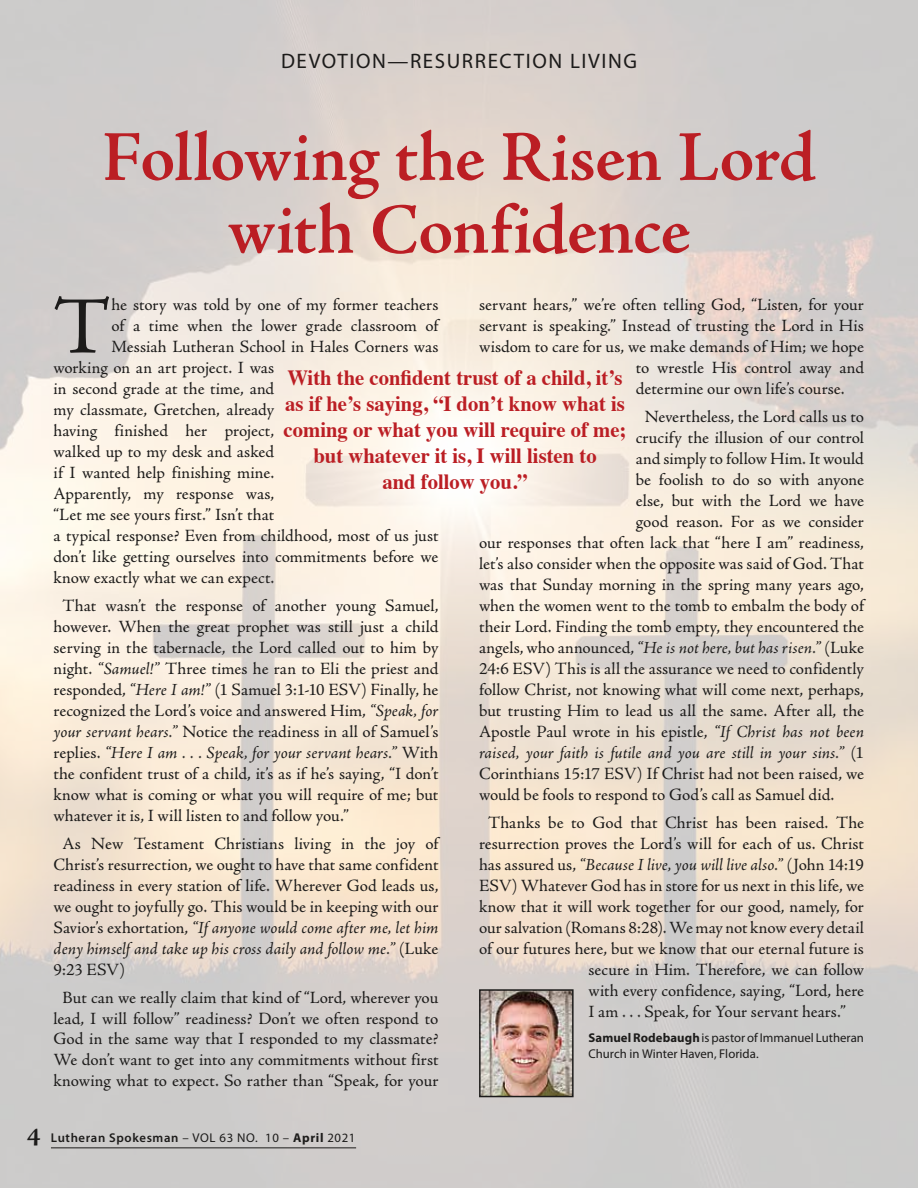
<style>
.page{position:relative;width:918px;height:1188px;background:#fff}
.page>*{position:absolute;margin:0;border:0;box-sizing:border-box;transform-origin:0 0}
.t1{font:81.45px "Adobe Jenson Pro";color:#1c1b1a}
.t2{font:600 72px/72.8px "Adobe Jenson Pro";letter-spacing:-.01em;color:#bb1e24;text-align:center}
.t3{font:700 21.6px/26px "Times";color:#bb1e24;text-align:center;scale:.95 1}
.t4{font:21px "Myriad Pro";letter-spacing:.075em;color:#1c1b1a}
.t5{font:17.25px/21px "Adobe Jenson Pro";color:#1c1b1a;text-align:justify}
.t6{font:italic 17.25px "Adobe Jenson Pro";color:#1c1b1a}
.t7{font:12.75px/15.8px "Myriad Pro";color:#1c1b1a}
.t8{font:600 12.75px "Myriad Pro";letter-spacing:.05em;color:#1c1b1a}
.s1{font-style:normal}
.s2{font-style:italic}
.s3{font-weight:700}
.s4{font-family:"Adobe Jenson Pro";font-weight:700;font-size:25.5px}
.s5{font-weight:400}
</style>
<div class="page">
<hr style="left:51px;top:1147px;width:305px;height:1px;background:#1c1b1a">
<img style="left:482px;top:992px;width:89px;height:102px">
<div style="left:479px;top:989px;width:95px;height:108px;border:2px solid #1c1b1a"></div>
<p class="t4" style="left:281px;top:50px;width:357px">DEVOTION—RESURRECTION LIVING</p>
<h2 class="t2" style="left:102px;top:122px;width:716px">Following the Risen Lord with Confidence</h2>
<h1 class="t1" style="left:54px;top:281px;width:59px">T</h1>
<p class="t5" style="left:111px;top:295px;width:328px">he story was told by one of my former teachers</p>
<p class="t5" style="left:479px;top:295px;width:386px">servant hears,” we’re often telling God, “Listen, for your</p>
<p class="t5" style="left:479px;top:316px;width:386px">servant is speaking.” Instead of trusting the Lord in His</p>
<p class="t5" style="left:479px;top:337px;width:386px">wisdom to care for us, we make demands of Him; we hope</p>
<p class="t5" style="left:636px;top:358px;width:230px">to wrestle His control away and</p>
<p class="t5" style="left:636px;top:379px;width:210px">determine our own life’s course.</p>
<p class="t5" style="left:645px;top:407px;width:221px">Nevertheless, the Lord calls us to</p>
<p class="t5" style="left:636px;top:428px;width:230px">crucify the illusion of our control</p>
<p class="t5" style="left:636px;top:449px;width:230px">and simply to follow Him. It would</p>
<p class="t5" style="left:636px;top:470px;width:230px">be foolish to do so with anyone</p>
<p class="t5" style="left:636px;top:491px;width:230px">else, but with the Lord we have</p>
<p class="t5" style="left:636px;top:512px;width:230px">good reason. For as we consider</p>
<p class="t5" style="left:479px;top:533px;width:386px">our responses that often lack that “here I am” readiness,</p>
<p class="t5" style="left:479px;top:554px;width:386px">let’s also consider when the opposite was said of God. That</p>
<p class="t5" style="left:479px;top:575px;width:386px">was that Sunday morning in the spring many years ago,</p>
<p class="t5" style="left:479px;top:596px;width:386px">when the women went to the tomb to embalm the body of</p>
<p class="t5" style="left:479px;top:617px;width:386px">their Lord. Finding the tomb empty, they encountered the</p>
<p class="t6" style="left:479px;top:638px;width:386px"><span class="s1">angels, who announced,</span> “He is not here, but has risen.” <span class="s1">(Luke</span></p>
<p class="t5" style="left:479px;top:659px;width:386px">24:6 ESV) This is all the assurance we need to confidently</p>
<p class="t5" style="left:479px;top:680px;width:386px">follow Christ, not knowing what will come next, perhaps,</p>
<p class="t5" style="left:479px;top:701px;width:386px">but trusting Him to lead us all the same. After all, the</p>
<p class="t5" style="left:479px;top:722px;width:386px">Apostle Paul wrote in his epistle, <span class="s2">“If Christ has not been</span></p>
<p class="t6" style="left:479px;top:743px;width:386px">raised, your faith is futile and you are still in your sins.” <span class="s1">(1</span></p>
<p class="t5" style="left:479px;top:764px;width:386px">Corinthians 15:17 ESV) If Christ had not been raised, we</p>
<p class="t5" style="left:479px;top:785px;width:357px">would be fools to respond to God’s call as Samuel did.</p>
<p class="t5" style="left:488px;top:812px;width:377px">Thanks be to God that Christ has been raised. The</p>
<p class="t5" style="left:479px;top:833px;width:386px">resurrection proves the Lord’s will for each of us. Christ</p>
<p class="t6" style="left:479px;top:855px;width:386px"><span class="s1">has assured us,</span> “Because I live, you will live also.” <span class="s1">(John 14:19</span></p>
<p class="t5" style="left:479px;top:875px;width:386px">ESV) Whatever God has in store for us next in this life, we</p>
<p class="t5" style="left:479px;top:896px;width:386px">know that it will work together for our good, namely, for</p>
<p class="t5" style="left:479px;top:917px;width:386px">our salvation (Romans 8:28). We may not know every detail</p>
<p class="t5" style="left:479px;top:938px;width:386px">of our futures here, but we know that our eternal future is</p>
<p class="t5" style="left:589px;top:959px;width:277px">secure in Him. Therefore, we can follow</p>
<p class="t5" style="left:589px;top:980px;width:277px">with every confidence, saying, “Lord, here</p>
<p class="t5" style="left:589px;top:1001px;width:259px">I am . . . Speak, for Your servant hears.”</p>
<p class="t7" style="left:589px;top:1031px;width:277px"><span class="s3">Samuel Rodebaugh</span> is pastor of Immanuel Lutheran<br>Church in Winter Haven, Florida.</p>
<p class="t5" style="left:111px;top:316px;width:329px">of a time when the lower grade classroom of</p>
<p class="t5" style="left:111px;top:337px;width:329px">Messiah Lutheran School in Hales Corners was</p>
<p class="t5" style="left:54px;top:358px;width:222px">working on an art project. I was</p>
<p class="t5" style="left:54px;top:379px;width:222px">in second grade at the time, and</p>
<p class="t5" style="left:54px;top:400px;width:222px">my classmate, Gretchen, already</p>
<p class="t5" style="left:54px;top:421px;width:222px">having finished her project,</p>
<p class="t5" style="left:54px;top:442px;width:222px">walked up to my desk and asked</p>
<p class="t5" style="left:54px;top:463px;width:222px">if I wanted help finishing mine.</p>
<p class="t5" style="left:54px;top:484px;width:222px">Apparently, my response was,</p>
<p class="t5" style="left:54px;top:505px;width:222px">“Let me see yours first.” Isn’t that</p>
<p class="t5" style="left:54px;top:526px;width:386px">a typical response? Even from childhood, most of us just</p>
<p class="t5" style="left:54px;top:547px;width:386px">don’t like getting ourselves into commitments before we</p>
<p class="t5" style="left:54px;top:568px;width:222px">know exactly what we can expect.</p>
<p class="t5" style="left:54px;top:596px;width:386px;text-indent:9px">That wasn’t the response of another young Samuel, however. When the great prophet was still just a child serving in the tabernacle, the Lord called out to him by night. <span class="s2">“Samuel!”</span> Three times he ran to Eli the priest and responded, <span class="s2">“Here I am!”</span> (1 Samuel 3:1-10 ESV) Finally, he recognized the Lord’s voice and answered Him, <span class="s2">“Speak, for your servant hears.”</span> Notice the readiness in all of Samuel’s replies. <span class="s2">“Here I am . . . Speak, for your servant hears.”</span> With the confident trust of a child, it’s as if he’s saying, “I don’t know what is coming or what you will require of me; but whatever it is, I will listen to and follow you.”</p>
<p class="t5" style="left:54px;top:833px;width:386px;text-indent:9px">As New Testament Christians living in the joy of Christ’s resurrection, we ought to have that same confident readiness in every station of life. Wherever God leads us, we ought to joyfully go. This would be in keeping with our Savior’s exhortation, <span class="s2">“If anyone would come after me, let him deny himself and take up his cross daily and follow me.”</span> (Luke 9:23 ESV)</p>
<p class="t5" style="left:54px;top:987px;width:386px;text-align:center">But can we really claim that kind of “Lord, wherever you lead, I will follow” readiness? Don’t we often respond to God in the same way that I responded to my classmate?<br>We don’t want to get into any commitments without first knowing what to expect. So rather than “Speak, for your</p>
<p class="t3" style="left:284px;top:362px;width:362px">With the confident trust of a child, it’s as if he’s saying, “I don’t know what is coming or what you will require of me; but whatever it is, I will listen to<br>and follow you.”</p>
<p class="t8" style="left:27px;top:1131px;width:330px"><span class="s4">4</span> Lutheran Spokesman <span class="s5">– VOL 63 NO. 10 –</span> <span class="s3">April</span> <span class="s5">2021</span></p>
</div>
